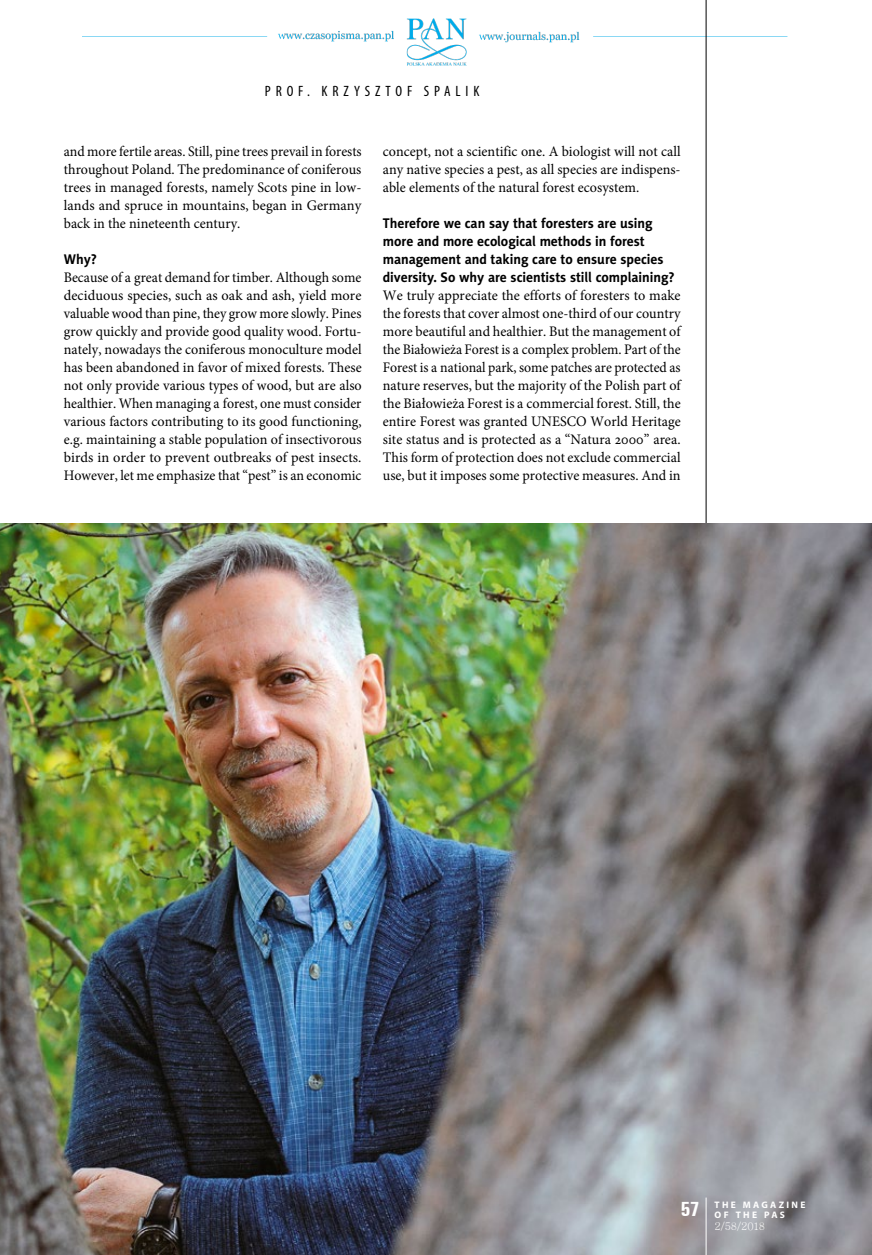
<style>
.page{position:relative;width:872px;height:1255px;background:#fff}
.page>*{position:absolute;margin:0;border:0;box-sizing:border-box;transform-origin:0 0}
.t1{font:condensed 15px "Myriad Pro";letter-spacing:.32em;color:#000}
.t2{font:14.55px/18px "Minion Pro";letter-spacing:.005em;color:#000;text-align:justify}
.t3{font:14.55px/18px "Minion Pro";letter-spacing:.005em;color:#000;text-align:justify;scale:.96 1}
.t4{font:14.55px/18px "Minion Pro";letter-spacing:.005em;color:#000;text-align:justify;scale:.95 1}
.t5{font:700 14.1px/18px "Naomi Sans EFN";letter-spacing:-.005em;color:#000}
.t6{font:10.5px "Batang";letter-spacing:-.025em;color:#fff}
.t7{font:700 9.45px/10.5px "Myriad Pro";letter-spacing:.245em;color:#fff}
.s1{font-family:"Unitus TEE";font-stretch:condensed;font-size:21px}
</style>
<div class="page">
<img style="left:82px;top:15px;width:706px;height:54px">
<hr style="left:706px;top:0;width:1px;height:1254px;background:#000">
<img style="left:0;top:523px;width:872px;height:731px">
<hr style="left:705px;top:1197px;width:1px;height:57px;background:#fff">
<p class="t1" style="left:265px;top:82px;width:216px">PROF. KRZYSZTOF SPALIK</p>
<p class="t4" style="left:64px;top:142px;width:315px">and more fertile areas. Still, pine trees prevail in forests throughout Poland. The predominance of coniferous trees in managed forests, namely Scots pine in low&shy;lands and spruce in mountains, began in Germany back in the nineteenth century.</p>
<p class="t5" style="left:64px;top:250px;width:35px">Why?</p>
<p class="t3" style="left:64px;top:268px;width:312px">Because of a great demand for timber. Although some deciduous species, such as oak and ash, yield more valuable wood than pine, they grow more slowly. Pines grow quickly and provide good quality wood. Fortu&shy;nately, nowadays the coniferous monoculture model has been abandoned in favor of mixed forests. These not only provide various types of wood, but are also healthier. When managing a forest, one must consider various factors contributing to its good functioning, e.g. maintaining a stable population of insectivorous birds in order to prevent outbreaks of pest insects.<br>However, let me emphasize that “pest” is an economic</p>
<p class="t2" style="left:383px;top:142px;width:299px">concept, not a scientific one. A biologist will not call any native species a pest, as all species are indispens&shy;able elements of the natural forest ecosystem.</p>
<p class="t5" style="left:383px;top:214px;width:293px">Therefore we can say that foresters are using more and more ecological methods in forest management and taking care to ensure species diversity. So why are scientists still complaining?</p>
<p class="t2" style="left:383px;top:286px;width:299px">We truly appreciate the efforts of foresters to make the forests that cover almost one-third of our country more beautiful and healthier. But the management of the Białowieża Forest is a complex problem. Part of the Forest is a national park, some patches are protected as nature reserves, but the majority of the Polish part of the Białowieża Forest is a commercial forest. Still, the entire Forest was granted UNESCO World Heritage site status and is protected as a “Natura 2000” area.<br>This form of protection does not exclude commercial use, but it imposes some protective measures. And in</p>
<p class="t7" style="left:714px;top:1198px;width:92px;text-indent:-34px"><span class="s1">57</span> THE MAGAZINE<br>OF THE PAS</p>
<p class="t6" style="left:714px;top:1221px;width:52px">2/58/2018</p>
</div>
